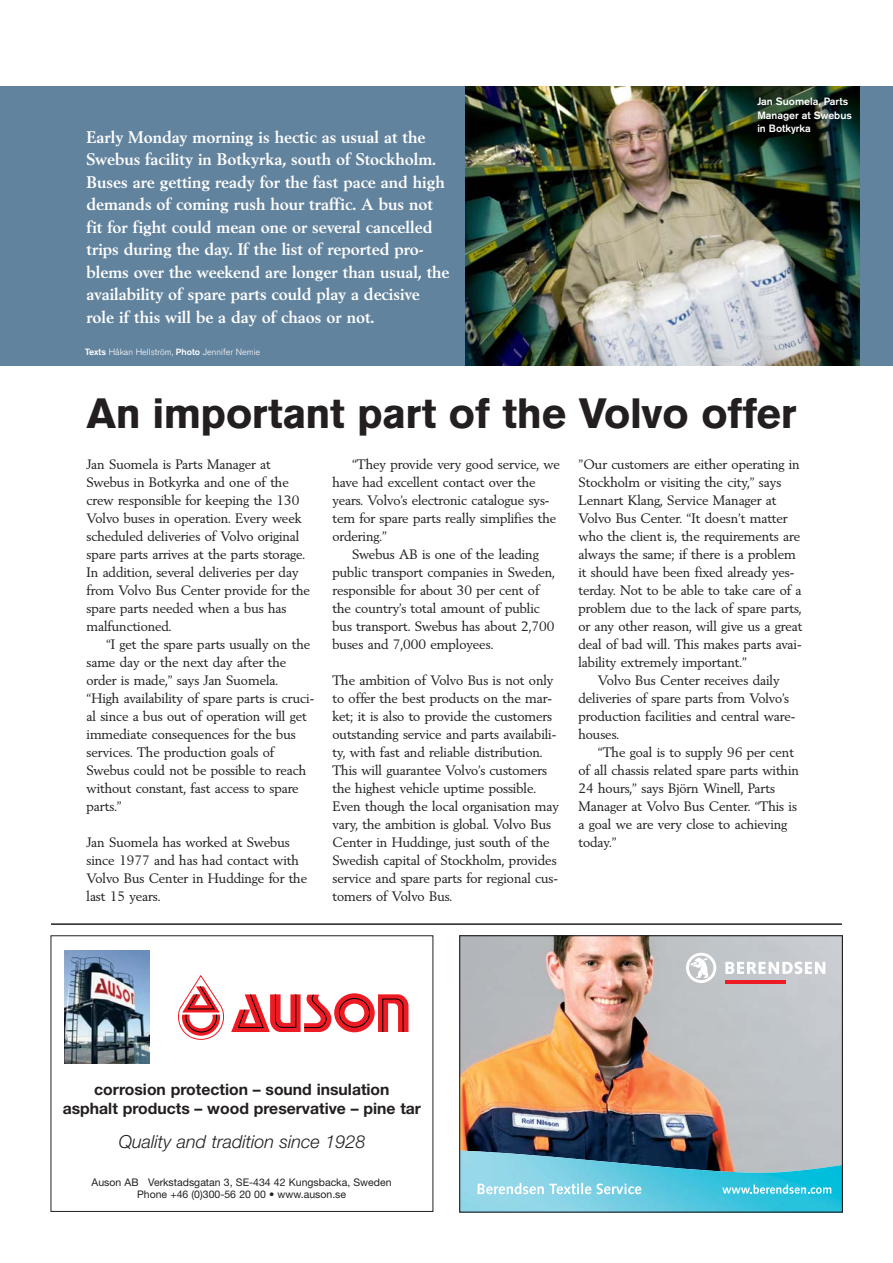
<style>
.page{position:relative;width:893px;height:1263px;background:#fff}
.page>*{position:absolute;margin:0;border:0;box-sizing:border-box;transform-origin:0 0}
.t1{font:700 42px "Volvo Sans Pro";color:#231f20}
.t2{font:18px "Helvetica Neue Light Italic+WVRTEG";color:#231f20}
.t3{font:700 16.5px/22.5px "Volvo Serif Pro";color:#fff}
.t4{font:15.75px/18.9px "Helvetica Neue Bold+XFIGHW";color:#231f20;text-align:center}
.t5{font:13.5px/18px "Volvo Serif Pro";color:#231f20}
.t6{font:10.5px/12.6px "Helvetica Neue Roman+CANROU";color:#231f20;text-align:center}
.t7{font:500 10.5px/13.5px "Volvo Sans Pro";color:#fff}
.t8{font:300 9px "Volvo Sans Pro";color:#fff}
.s1{font-weight:500}
</style>
<div class="page">
<div style="left:51px;top:935px;width:382px;height:277px;border:1px solid #231f20"></div>
<svg style="left:231px;top:994px;width:100px;height:38px"></svg>
<div style="left:334px;top:993px;width:41px;height:39px;border:10px solid #ed1c24;border-radius:50%"></div>
<div style="left:339px;top:998px;width:31px;height:29px;border:1px solid #000;border-radius:50%"></div>
<svg style="left:378px;top:994px;width:30px;height:38px"></svg>
<svg style="left:178px;top:975px;width:46px;height:64px"></svg>
<img style="left:64px;top:950px;width:85px;height:113px">
<img style="left:462px;top:938px;width:378px;height:191px">
<svg style="left:725px;top:961px;width:100px;height:13px"></svg>
<svg style="left:686px;top:953px;width:30px;height:30px"></svg>
<hr style="left:725px;top:980px;width:61px;height:3px;background:#ed1c24">
<svg style="left:462px;top:1129px;width:378px;height:81px"></svg>
<div style="left:0;top:86px;width:892px;height:280px;background:#62839e"></div>
<img style="left:465px;top:86px;width:394px;height:280px">
<hr style="left:51px;top:923px;width:791px;height:2px;background:#231f20">
<p class="t3" style="left:87px;top:127px;width:365px">Early Monday morning is hectic as usual at the Swebus facility in Botkyrka, south of Stockholm.<br>Buses are getting ready for the fast pace and high demands of coming rush hour traffic. A bus not fit for fight could mean one or several cancelled trips during the day. If the list of reported pro&shy;blems over the weekend are longer than usual, the availability of spare parts could play a decisive role if this will be a day of chaos or not.</p>
<p class="t8" style="left:85px;top:348px;width:177px"><span class="s1">Texts</span> Håkan Hellström, <span class="s1">Photo</span> Jennifer Nemie</p>
<p class="t7" style="left:757px;top:96px;width:96px">Jan Suomela, Parts<br>Manager at Swebus in Botkyrka</p>
<h1 class="t1" style="left:87px;top:398px;width:711px">An important part of the Volvo offer</h1>
<p class="t5" style="left:87px;top:456px;width:225px">Jan Suomela is Parts Manager at Swebus in Botkyrka and one of the crew responsible for keeping the 130<br>Volvo buses in operation. Every week scheduled deliveries of Volvo original spare parts arrives at the parts storage.<br>In addition, several deliveries per day from Volvo Bus Center provide for the spare parts needed when a bus has malfunctioned.</p>
<p class="t5" style="left:87px;top:636px;width:229px;text-indent:19px">“I get the spare parts usually on the same day or the next day after the order is made,” says Jan Suomela.<br>“High availability of spare parts is cruci&shy;al since a bus out of operation will get immediate consequences for the bus services. The production goals of Swebus could not be possible to reach without constant, fast access to spare parts.”</p>
<p class="t5" style="left:87px;top:834px;width:222px">Jan Suomela has worked at Swebus since 1977 and has had contact with<br>Volvo Bus Center in Huddinge for the last 15 years.</p>
<p class="t5" style="left:352px;top:456px;width:209px">“They provide very good service, we</p>
<p class="t5" style="left:332px;top:474px;width:205px">have had excellent contact over the</p>
<p class="t5" style="left:332px;top:492px;width:219px">years. Volvo’s electronic catalogue sys-</p>
<p class="t5" style="left:332px;top:510px;width:225px">tem for spare parts really simplifies the</p>
<p class="t5" style="left:332px;top:528px;width:56px">ordering.”</p>
<p class="t5" style="left:352px;top:546px;width:188px">Swebus AB is one of the leading</p>
<p class="t5" style="left:332px;top:564px;width:224px">public transport companies in Sweden,</p>
<p class="t5" style="left:332px;top:582px;width:208px">responsible for about 30 per cent of</p>
<p class="t5" style="left:332px;top:600px;width:209px">the country’s total amount of public</p>
<p class="t5" style="left:332px;top:618px;width:223px">bus transport. Swebus has about 2,700</p>
<p class="t5" style="left:332px;top:636px;width:162px">buses and 7,000 employees.</p>
<p class="t5" style="left:332px;top:672px;width:228px">The ambition of Volvo Bus is not only to offer the best products on the mar&shy;ket; it is also to provide the customers outstanding service and parts availabili&shy;ty, with fast and reliable distribution.<br>This will guarantee Volvo’s customers the highest vehicle uptime possible.<br>Even though the local organisation may vary, the ambition is global. Volvo Bus Center in Huddinge, just south of the Swedish capital of Stockholm, provides service and spare parts for regional cus&shy;tomers of Volvo Bus.</p>
<p class="t5" style="left:578px;top:456px;width:223px">”Our customers are either operating in</p>
<p class="t5" style="left:578px;top:474px;width:204px">Stockholm or visiting the city,” says</p>
<p class="t5" style="left:578px;top:492px;width:200px">Lennart Klang, Service Manager at</p>
<p class="t5" style="left:578px;top:510px;width:210px">Volvo Bus Center. “It doesn’t matter</p>
<p class="t5" style="left:578px;top:528px;width:223px">who the client is, the requirements are</p>
<p class="t5" style="left:578px;top:546px;width:219px">always the same; if there is a problem</p>
<p class="t5" style="left:578px;top:564px;width:217px">it should have been fixed already yes-</p>
<p class="t5" style="left:578px;top:582px;width:225px">terday. Not to be able to take care of a</p>
<p class="t5" style="left:578px;top:600px;width:224px">problem due to the lack of spare parts,</p>
<p class="t5" style="left:578px;top:618px;width:225px">or any other reason, will give us a great</p>
<p class="t5" style="left:578px;top:636px;width:225px">deal of bad will. This makes parts avai-</p>
<p class="t5" style="left:578px;top:654px;width:170px">lability extremely important.”</p>
<p class="t5" style="left:598px;top:672px;width:183px">Volvo Bus Center receives daily</p>
<p class="t5" style="left:578px;top:690px;width:212px">deliveries of spare parts from Volvo’s</p>
<p class="t5" style="left:578px;top:708px;width:218px">production facilities and central ware-</p>
<p class="t5" style="left:578px;top:726px;width:42px">houses.</p>
<p class="t5" style="left:598px;top:744px;width:197px">“The goal is to supply 96 per cent</p>
<p class="t5" style="left:578px;top:762px;width:222px">of all chassis related spare parts within</p>
<p class="t5" style="left:578px;top:780px;width:198px">24 hours,” says Björn Winell, Parts</p>
<p class="t5" style="left:578px;top:798px;width:220px">Manager at Volvo Bus Center. “This is</p>
<p class="t5" style="left:578px;top:816px;width:210px">a goal we are very close to achieving</p>
<p class="t5" style="left:578px;top:834px;width:40px">today.”</p>
<p class="t4" style="left:63px;top:1080px;width:360px">corrosion protection – sound insulation<br>asphalt products – wood preservative – pine tar</p>
<h2 class="t2" style="left:119px;top:1131px;width:248px">Quality and tradition since 1928</h2>
<p class="t6" style="left:92px;top:1177px;width:301px">Auson AB Verkstadsgatan 3, SE-434 42 Kungsbacka, Sweden<br>Phone +46 (0)300-56 20 00 • www.auson.se</p>
</div>
